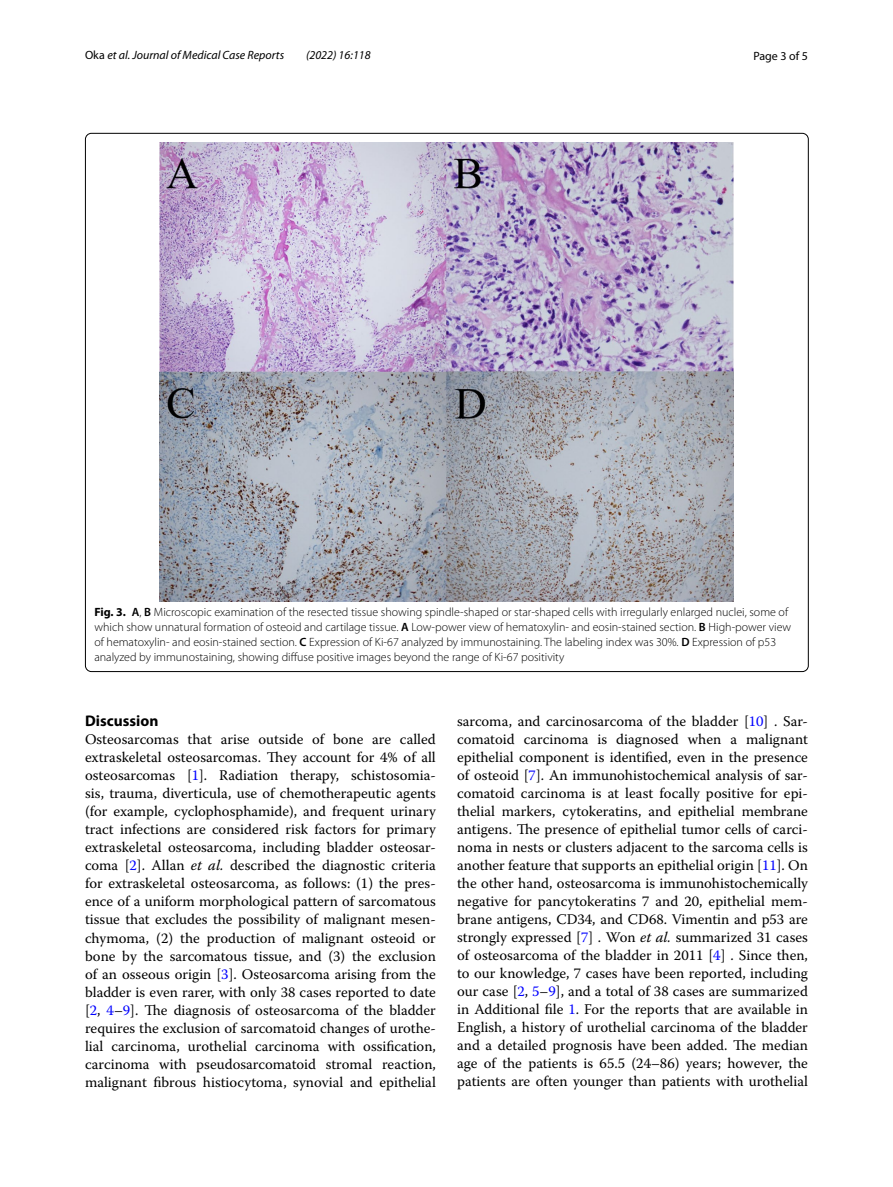
<style>
.page{position:relative;width:893px;height:1187px;background:#fff}
.page>*{position:absolute;margin:0;border:0;box-sizing:border-box;transform-origin:0 0}
.t1{font:700 15.45px "Myriad Pro";color:#000}
.t2{font:14.7px/18px "Warnock Pro";color:#000;text-align:justify}
.t3{font:300 12px/15px "Myriad Pro";color:#000}
.t4{font:italic 12px "Myriad Pro";color:#000}
.t5{font:12px "Myriad Pro";color:#000}
.s1{font-style:normal}
.s2{font-weight:700}
.s3{font-weight:600}
.s4{color:#00f}
.s5{font-style:italic}
</style>
<div class="page">
<img style="left:160px;top:142px;width:574px;height:459px">
<p class="t4" style="left:85px;top:48px;width:201px"><span class="s1">Oka</span> et al. Journal of Medical Case Reports</p>
<p class="t4" style="left:306px;top:48px;width:66px">(2022) 16:118</p>
<p class="t5" style="left:753px;top:48px;width:56px">Page 3 of 5</p>
<p class="t3" style="left:94px;top:605px;width:698px"><span class="s2">Fig. 3.</span> <span class="s3">A</span>, <span class="s3">B</span> Microscopic examination of the resected tissue showing spindle-shaped or star-shaped cells with irregularly enlarged nuclei, some of which show unnatural formation of osteoid and cartilage tissue. <span class="s3">A</span> Low-power view of hematoxylin- and eosin-stained section. <span class="s3">B</span> High-power view of hematoxylin- and eosin-stained section. <span class="s3">C</span> Expression of Ki-67 analyzed by immunostaining. The labeling index was 30%. <span class="s3">D</span> Expression of p53 analyzed by immunostaining, showing diffuse positive images beyond the range of Ki-67 positivity</p>
<p class="t1" style="left:85px;top:711px;width:75px">Discussion</p>
<p class="t2" style="left:85px;top:730px;width:352px">Osteosarcomas that arise outside of bone are called extraskeletal osteosarcomas. They account for 4% of all osteosarcomas [<span class="s4">1</span>]. Radiation therapy, schistosomia&shy;sis, trauma, diverticula, use of chemotherapeutic agents (for example, cyclophosphamide), and frequent urinary tract infections are considered risk factors for primary extraskeletal osteosarcoma, including bladder osteosar&shy;coma [<span class="s4">2</span>]. Allan <span class="s5">et al.</span> described the diagnostic criteria for extraskeletal osteosarcoma, as follows: (1) the pres&shy;ence of a uniform morphological pattern of sarcomatous tissue that excludes the possibility of malignant mesen&shy;chymoma, (2) the production of malignant osteoid or bone by the sarcomatous tissue, and (3) the exclusion of an osseous origin [<span class="s4">3</span>]. Osteosarcoma arising from the bladder is even rarer, with only 38 cases reported to date [<span class="s4">2</span>, <span class="s4">4</span>–<span class="s4">9</span>]. The diagnosis of osteosarcoma of the bladder requires the exclusion of sarcomatoid changes of urothe&shy;lial carcinoma, urothelial carcinoma with ossification, carcinoma with pseudosarcomatoid stromal reaction, malignant fibrous histiocytoma, synovial and epithelial</p>
<p class="t2" style="left:457px;top:711px;width:352px">sarcoma, and carcinosarcoma of the bladder [<span class="s4">10</span>] . Sar&shy;comatoid carcinoma is diagnosed when a malignant epithelial component is identified, even in the presence of osteoid [<span class="s4">7</span>]. An immunohistochemical analysis of sar&shy;comatoid carcinoma is at least focally positive for epi&shy;thelial markers, cytokeratins, and epithelial membrane antigens. The presence of epithelial tumor cells of carci&shy;noma in nests or clusters adjacent to the sarcoma cells is another feature that supports an epithelial origin [<span class="s4">11</span>]. On the other hand, osteosarcoma is immunohistochemically negative for pancytokeratins 7 and 20, epithelial mem&shy;brane antigens, CD34, and CD68. Vimentin and p53 are strongly expressed [<span class="s4">7</span>] . Won <span class="s5">et al.</span> summarized 31 cases of osteosarcoma of the bladder in 2011 [<span class="s4">4</span>] . Since then, to our knowledge, 7 cases have been reported, including our case [<span class="s4">2</span>, <span class="s4">5</span>–<span class="s4">9</span>], and a total of 38 cases are summarized in Additional file <span class="s4">1</span>. For the reports that are available in English, a history of urothelial carcinoma of the bladder and a detailed prognosis have been added. The median age of the patients is 65.5 (24–86) years; however, the patients are often younger than patients with urothelial</p>
</div>
